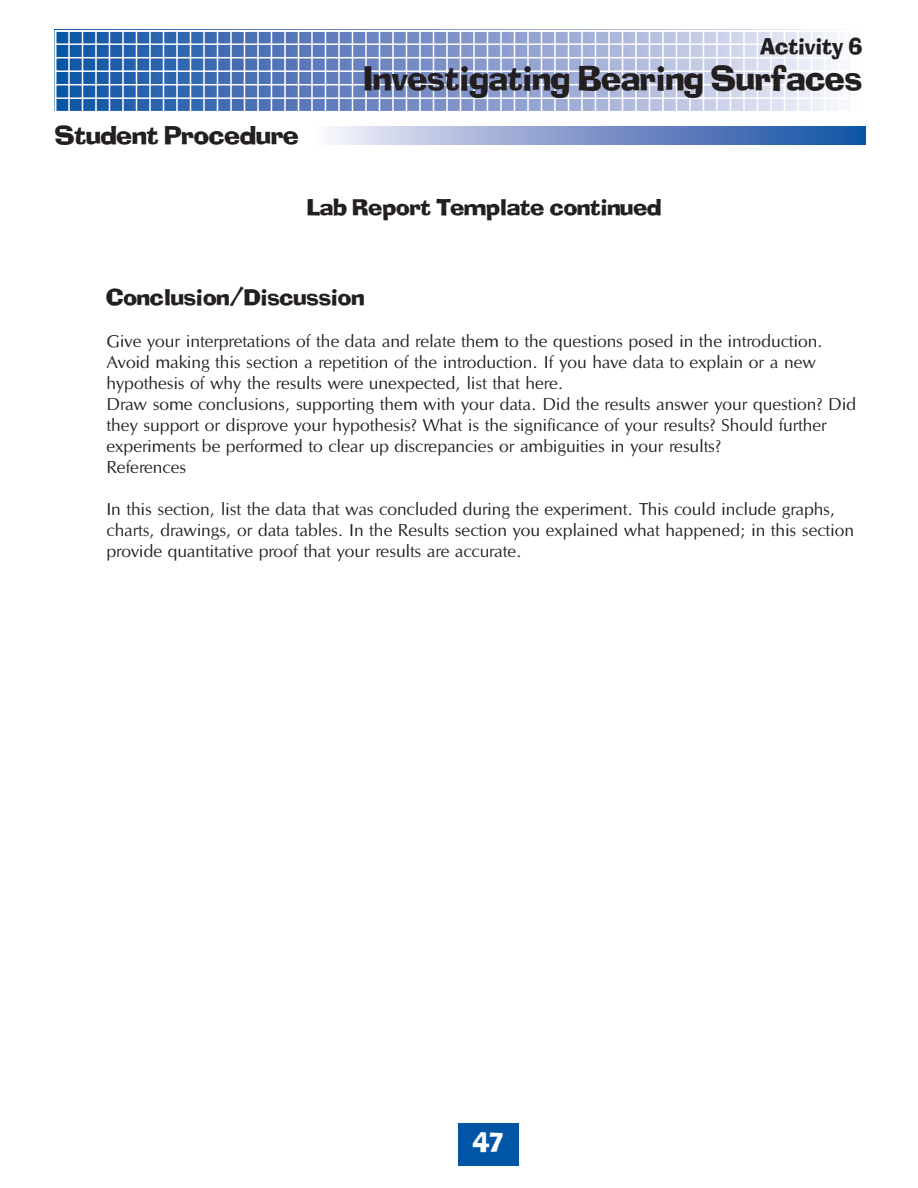
<style>
.page{position:relative;width:918px;height:1188px;background:#fff}
.page>*{position:absolute;margin:0;border:0;box-sizing:border-box;transform-origin:0 0}
.t1{font:36px "ACTION";color:#231f20;scale:.95 1}
.t2{font:27px "ACTION";color:#231f20}
.t3{font:27px "ACTION";color:#fff}
.t4{font:24px "ACTION";color:#231f20}
.t5{font:24px "ACTION";color:#231f20;scale:.95 1}
.t6{font:18px/21px "Optim";letter-spacing:-.015em;color:#231f20}
</style>
<div class="page">
<svg style="left:54px;top:29px;width:783px;height:82px"></svg>
<div style="left:458px;top:1124px;width:61px;height:42px;background:#0155a5"></div>
<div style="left:312px;top:126px;width:553px;height:19px;background:linear-gradient(to right,#f7eef8,#0f49a1)"></div>
<h2 class="t2" style="left:55px;top:119px;width:245px">Student Procedure</h2>
<p class="t5" style="left:760px;top:31px;width:109px">Activity 6</p>
<p class="t1" style="left:363px;top:56px;width:527px">Investigating Bearing Surfaces</p>
<p class="t4" style="left:307px;top:192px;width:356px">Lab Report Template continued</p>
<p class="t4" style="left:106px;top:282px;width:260px">Conclusion/Discussion</p>
<p class="t6" style="left:106px;top:331px;width:718px">Give your interpretations of the data and relate them to the questions posed in the introduction.<br>Avoid making this section a repetition of the introduction. If you have data to explain or a new hypothesis of why the results were unexpected, list that here.</p>
<p class="t6" style="left:106px;top:394px;width:751px">Draw some conclusions, supporting them with your data. Did the results answer your question? Did they support or disprove your hypothesis? What is the significance of your results? Should further experiments be performed to clear up discrepancies or ambiguities in your results?</p>
<p class="t6" style="left:106px;top:457px;width:81px">References</p>
<p class="t6" style="left:106px;top:499px;width:749px">In this section, list the data that was concluded during the experiment. This could include graphs, charts, drawings, or data tables. In the Results section you explained what happened; in this section provide quantitative proof that your results are accurate.</p>
<h2 class="t3" style="left:473px;top:1126px;width:32px">47</h2>
</div>
